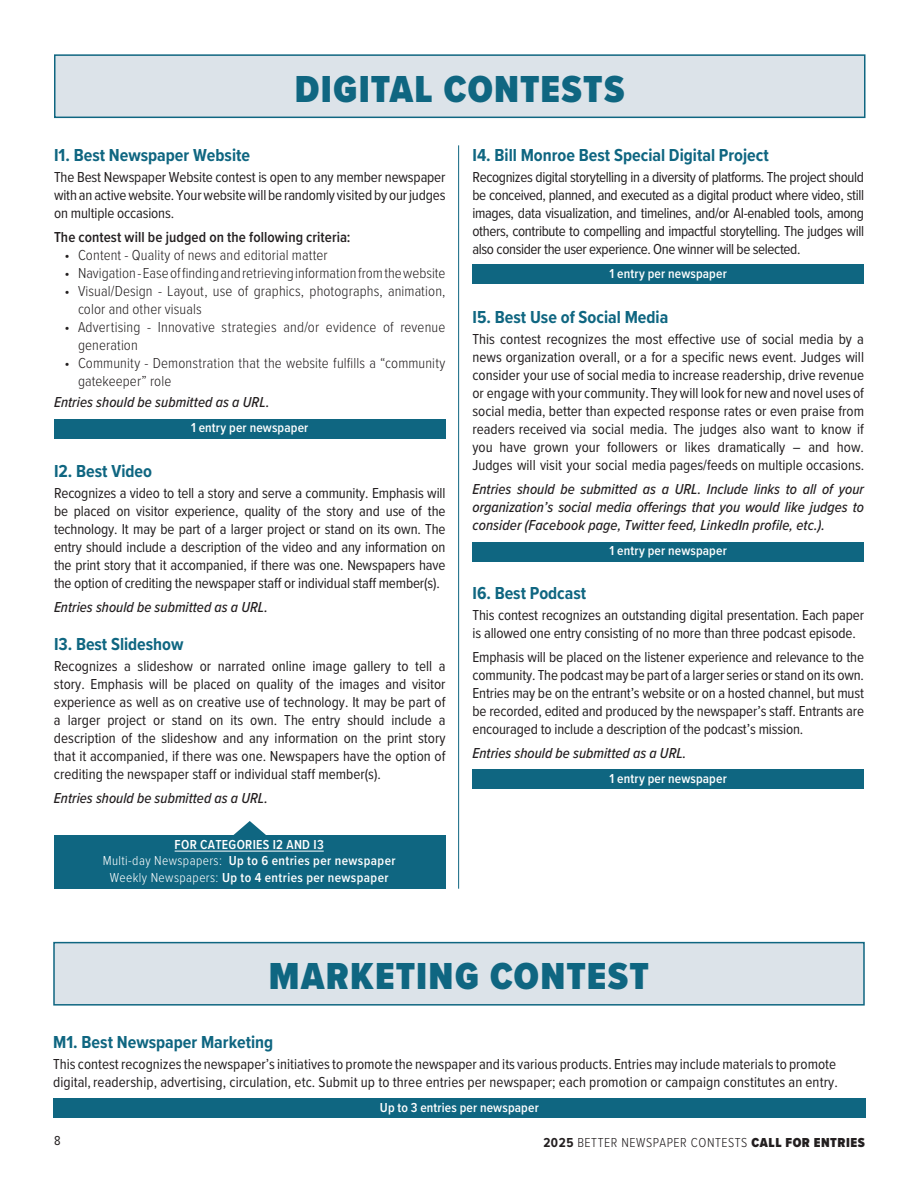
<style>
.page{position:relative;width:918px;height:1188px;background:#fff}
.page>*{position:absolute;margin:0;border:0;box-sizing:border-box;transform-origin:0 0}
.t1{font:900 39px "Proxima Nova Cond";letter-spacing:.035em;color:#0f6681}
.body{font:700 18px "Proxima Nova Cond";color:#0f6681}
.body-2{font:15px/18px "Proxima Nova Cond";color:#231f20;text-align:justify}
.t2{font:300 15px/18px "Proxima Nova Cond";letter-spacing:.005em;color:#231f20}
.body-3{font:italic 500 15px/18px "Proxima Nova Cond";color:#231f20;text-align:justify}
.body-4{font:600 15px "Proxima Nova Cond";letter-spacing:.005em;color:#231f20}
.t3{font:600 13.5px/16.5px "Proxima Nova Cond";letter-spacing:.015em;color:#fff;text-align:center}
.t4{font:300 13.5px "Proxima Nova Cond";letter-spacing:.04em;color:#231f20}
.t5{font:13.5px "Proxima Nova Cond";color:#231f20}
.s1{font-weight:300}
.s2{font-weight:700}
.s3{font-weight:900}
</style>
<div class="page">
<div style="left:54px;top:54px;width:812px;height:64px;background:#dce3e9;border:2px solid #0f6681"></div>
<div style="left:53px;top:942px;width:812px;height:64px;background:#dce3e9;border:2px solid #0f6681"></div>
<div style="left:54px;top:419px;width:392px;height:19px;background:#0f6681"></div>
<div style="left:54px;top:835px;width:392px;height:54px;background:#0f6681"></div>
<div style="left:472px;top:542px;width:392px;height:19px;background:#0f6681"></div>
<div style="left:472px;top:770px;width:392px;height:19px;background:#0f6681"></div>
<div style="left:53px;top:1099px;width:813px;height:19px;background:#0f6681"></div>
<hr style="left:458px;top:145px;width:1px;height:744px;background:#0f6681">
<svg style="left:233px;top:821px;width:33px;height:14px"></svg>
<div style="left:472px;top:265px;width:392px;height:19px;background:#0f6681"></div>
<hr style="left:175px;top:851px;width:149px;height:1px;background:#fff">
<p class="t1" style="left:295px;top:60px;width:331px">DIGITAL CONTESTS</p>
<p class="body" style="left:54px;top:142px;width:198px">I1. Best Newspaper Website</p>
<p class="body-2" style="left:54px;top:168px;width:393px">The Best Newspaper Website contest is open to any member newspaper with an active website. Your website will be randomly visited by our judges on multiple occasions.</p>
<p class="body-4" style="left:54px;top:226px;width:298px">The contest will be judged on the following criteria:</p>
<p class="t2" style="left:64px;top:245px;width:265px">• Content - Quality of news and editorial matter</p>
<p class="t2" style="left:64px;top:263px;width:383px">• Navigation - Ease of finding and retrieving information from the website</p>
<p class="t2" style="left:78px;top:281px;width:369px;text-indent:-14px">• Visual/Design - Layout, use of graphics, photographs, animation, color and other visuals</p>
<p class="t2" style="left:78px;top:317px;width:369px;text-indent:-14px">• Advertising - Innovative strategies and/or evidence of revenue generation</p>
<p class="t2" style="left:78px;top:353px;width:369px;text-indent:-14px">• Community - Demonstration that the website fulfills a “community gatekeeper” role</p>
<p class="body-3" style="left:54px;top:393px;width:217px">Entries should be submitted as a URL.</p>
<p class="t3" style="left:191px;top:419px;width:119px">1 entry per newspaper</p>
<p class="body" style="left:54px;top:457px;width:100px">I2. Best Video</p>
<p class="body-2" style="left:54px;top:483px;width:393px">Recognizes a video to tell a story and serve a community. Emphasis will be placed on visitor experience, quality of the story and use of the technology. It may be part of a larger project or stand on its own. The entry should include a description of the video and any information on the print story that it accompanied, if there was one. Newspapers have the option of crediting the newspaper staff or individual staff member(s).</p>
<p class="body-3" style="left:54px;top:597px;width:215px">Entries should be submitted as a URL.</p>
<p class="body" style="left:54px;top:631px;width:131px">I3. Best Slideshow</p>
<p class="body-2" style="left:54px;top:657px;width:393px">Recognizes a slideshow or narrated online image gallery to tell a story. Emphasis will be placed on quality of the images and visitor experience as well as on creative use of technology. It may be part of a larger project or stand on its own. The entry should include a description of the slideshow and any information on the print story that it accompanied, if there was one. Newspapers have the option of crediting the newspaper staff or individual staff member(s).</p>
<p class="body-3" style="left:54px;top:788px;width:215px">Entries should be submitted as a URL.</p>
<p class="t3" style="left:103px;top:835px;width:294px">FOR CATEGORIES I2 AND I3<br><span class="s1">Multi-day Newspapers:</span> Up to 6 entries per newspaper<br><span class="s1">Weekly Newspapers:</span> Up to 4 entries per newspaper</p>
<p class="body" style="left:472px;top:141px;width:298px">I4. Bill Monroe Best Special Digital Project</p>
<p class="body-2" style="left:472px;top:167px;width:393px">Recognizes digital storytelling in a diversity of platforms. The project should be conceived, planned, and executed as a digital product where video, still images, data visualization, and timelines, and/or AI-enabled tools, among others, contribute to compelling and impactful storytelling. The judges will also consider the user experience. One winner will be selected.</p>
<p class="t3" style="left:610px;top:265px;width:119px">1 entry per newspaper</p>
<p class="body" style="left:472px;top:304px;width:197px">I5. Best Use of Social Media</p>
<p class="body-2" style="left:472px;top:330px;width:393px">This contest recognizes the most effective use of social media by a news organization overall, or a for a specific news event. Judges will consider your use of social media to increase readership, drive revenue or engage with your community. They will look for new and novel uses of social media, better than expected response rates or even praise from readers received via social media. The judges also want to know if you have grown your followers or likes dramatically – and how.<br>Judges will visit your social media pages/feeds on multiple occasions.</p>
<p class="body-3" style="left:472px;top:480px;width:393px">Entries should be submitted as a URL. Include links to all of your organization’s social media offerings that you would like judges to consider (Facebook page, Twitter feed, LinkedIn profile, etc.).</p>
<p class="t3" style="left:610px;top:542px;width:119px">1 entry per newspaper</p>
<p class="body" style="left:472px;top:580px;width:115px">I6. Best Podcast</p>
<p class="body-2" style="left:472px;top:605px;width:393px">This contest recognizes an outstanding digital presentation. Each paper is allowed one entry consisting of no more than three podcast episode.</p>
<p class="body-2" style="left:472px;top:647px;width:393px">Emphasis will be placed on the listener experience and relevance to the community. The podcast may be part of a larger series or stand on its own.<br>Entries may be on the entrant’s website or on a hosted channel, but must be recorded, edited and produced by the newspaper’s staff. Entrants are encouraged to include a description of the podcast’s mission.</p>
<p class="body-3" style="left:472px;top:743px;width:215px">Entries should be submitted as a URL.</p>
<p class="t3" style="left:610px;top:770px;width:119px">1 entry per newspaper</p>
<p class="t1" style="left:269px;top:947px;width:382px">MARKETING CONTEST</p>
<p class="body" style="left:53px;top:1029px;width:222px">M1. Best Newspaper Marketing</p>
<p class="body-2" style="left:53px;top:1054px;width:786px">This contest recognizes the newspaper’s initiatives to promote the newspaper and its various products. Entries may include materials to promote digital, readership, advertising, circulation, etc. Submit up to three entries per newspaper; each promotion or campaign constitutes an entry.</p>
<p class="t3" style="left:380px;top:1099px;width:160px">Up to 3 entries per newspaper</p>
<p class="t5" style="left:54px;top:1130px;width:8px">8</p>
<p class="t4" style="left:543px;top:1132px;width:323px"><span class="s2">2025</span> BETTER NEWSPAPER CONTESTS <span class="s3">CALL FOR ENTRIES</span></p>
</div>
